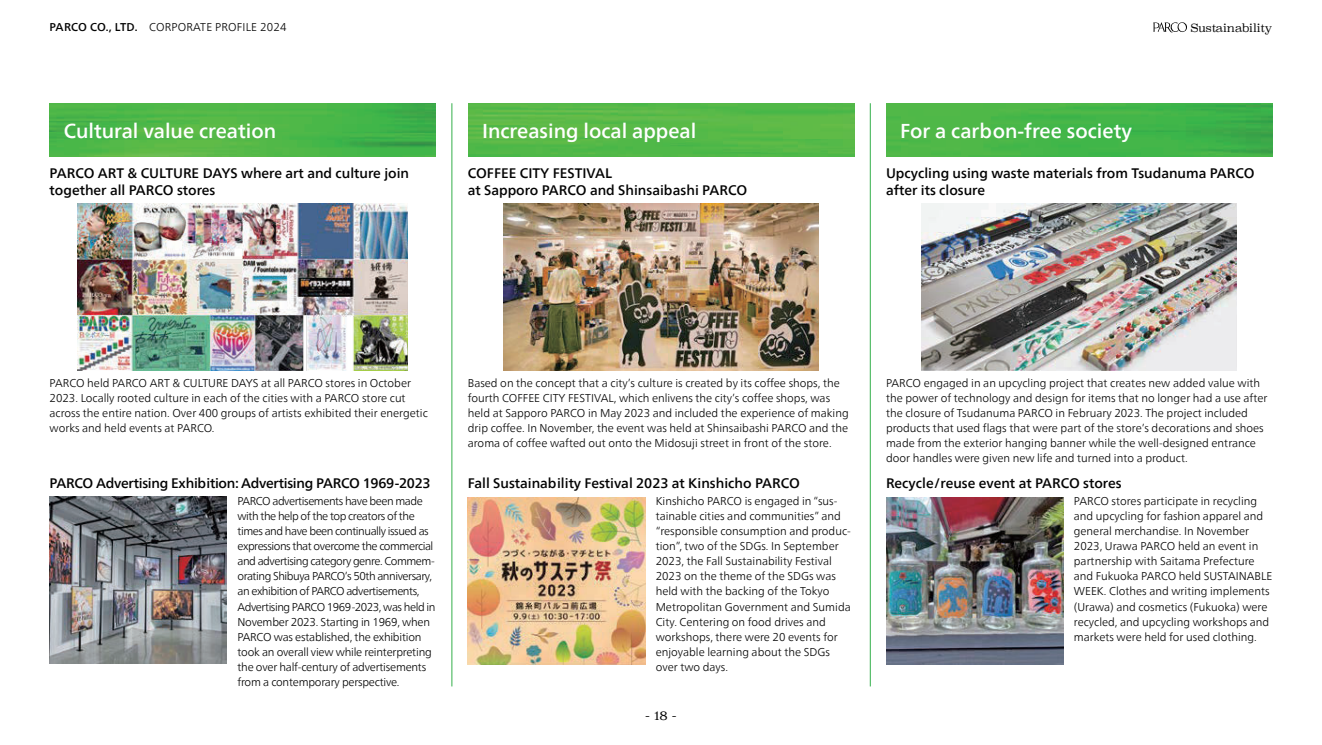
<style>
.page{position:relative;width:1322px;height:745px;background:#fff}
.page>*{position:absolute;margin:0;border:0;box-sizing:border-box;transform-origin:0 0}
.t1{font:500 20px "Neue Frutiger World";color:#fff}
.t2{font:500 13.75px/16.2px "Neue Frutiger World";color:#030303}
.t3{font:500 13.75px "Neue Frutiger World";letter-spacing:-.02em;color:#030303}
.t4{font:300 12.5px "Superclarendon";color:#030303}
.t5{font:300 11.25px/15px "Neue Frutiger World";color:#030303}
.t6{font:300 11.25px/15px "Neue Frutiger World";letter-spacing:-.04em;color:#030303}
.t7{font:300 11.25px "Superclarendon";letter-spacing:-.01em;color:#030303}
.s1{font-weight:500}
</style>
<div class="page">
<img style="left:50px;top:103px;width:386px;height:53px">
<img style="left:50px;top:496px;width:177px;height:166px">
<hr style="left:452px;top:103px;width:1px;height:583px;background:#33af4a">
<hr style="left:870px;top:103px;width:1px;height:583px;background:#33af4a">
<img style="left:78px;top:204px;width:329px;height:166px">
<img style="left:468px;top:103px;width:386px;height:53px">
<img style="left:503px;top:204px;width:316px;height:166px">
<img style="left:886px;top:103px;width:386px;height:53px">
<img style="left:921px;top:204px;width:316px;height:166px">
<img style="left:468px;top:497px;width:177px;height:166px">
<img style="left:886px;top:497px;width:177px;height:166px">
<svg style="left:1153px;top:22px;width:34px;height:11px"></svg>
<p class="t5" style="left:50px;top:19px;width:238px"><span class="s1">PARCO CO., LTD.</span> CORPORATE PROFILE 2024</p>
<h1 class="t1" style="left:64px;top:115px;width:214px">Cultural value creation</h1>
<h1 class="t1" style="left:482px;top:115px;width:216px">Increasing local appeal</h1>
<p class="t2" style="left:468px;top:165px;width:281px">COFFEE CITY FESTIVAL<br>at Sapporo PARCO and Shinsaibashi PARCO</p>
<p class="t2" style="left:50px;top:165px;width:361px">PARCO ART &amp; CULTURE DAYS where art and culture join together all PARCO stores</p>
<p class="t7" style="left:1190px;top:20px;width:83px">Sustainability</p>
<h1 class="t1" style="left:900px;top:115px;width:233px">For a carbon-free society</h1>
<p class="t2" style="left:886px;top:165px;width:370px">Upcycling using waste materials from Tsudanuma PARCO after its closure</p>
<p class="t5" style="left:50px;top:376px;width:380px">PARCO held PARCO ART &amp; CULTURE DAYS at all PARCO stores in October 2023. Locally rooted culture in each of the cities with a PARCO store cut across the entire nation. Over 400 groups of artists exhibited their energetic works and held events at PARCO.</p>
<p class="t3" style="left:50px;top:471px;width:382px">PARCO Advertising Exhibition: Advertising PARCO 1969-2023</p>
<p class="t6" style="left:237px;top:493px;width:199px">PARCO advertisements have been made with the help of the top creators of the times and have been continually issued as expressions that overcome the commercial and advertising category genre. Commem&shy;orating Shibuya PARCO’s 50th anniversary, an exhibition of PARCO advertisements, Advertising PARCO 1969-2023, was held in November 2023. Starting in 1969, when PARCO was established, the exhibition took an overall view while reinterpreting the over half-century of advertisements from a contemporary perspective.</p>
<p class="t5" style="left:468px;top:376px;width:382px">Based on the concept that a city’s culture is created by its coffee shops, the fourth COFFEE CITY FESTIVAL, which enlivens the city’s coffee shops, was held at Sapporo PARCO in May 2023 and included the experience of making drip coffee. In November, the event was held at Shinsaibashi PARCO and the aroma of coffee wafted out onto the Midosuji street in front of the store.</p>
<p class="t2" style="left:468px;top:474px;width:333px">Fall Sustainability Festival 2023 at Kinshicho PARCO</p>
<p class="t5" style="left:656px;top:493px;width:197px">Kinshicho PARCO is engaged in “sus&shy;tainable cities and communities” and “responsible consumption and produc&shy;tion”, two of the SDGs. In September 2023, the Fall Sustainability Festival 2023 on the theme of the SDGs was held with the backing of the Tokyo Metropolitan Government and Sumida City. Centering on food drives and workshops, there were 20 events for enjoyable learning about the SDGs over two days.</p>
<p class="t4" style="left:645px;top:706px;width:32px">- 18 -</p>
<p class="t5" style="left:886px;top:376px;width:383px">PARCO engaged in an upcycling project that creates new added value with the power of technology and design for items that no longer had a use after the closure of Tsudanuma PARCO in February 2023. The project included products that used flags that were part of the store’s decorations and shoes made from the exterior hanging banner while the well-designed entrance door handles were given new life and turned into a product.</p>
<p class="t2" style="left:886px;top:474px;width:237px">Recycle/reuse event at PARCO stores</p>
<p class="t5" style="left:1074px;top:493px;width:200px">PARCO stores participate in recycling and upcycling for fashion apparel and general merchandise. In November 2023, Urawa PARCO held an event in partnership with Saitama Prefecture and Fukuoka PARCO held SUSTAINABLE WEEK. Clothes and writing implements (Urawa) and cosmetics (Fukuoka) were recycled, and upcycling workshops and markets were held for used clothing.</p>
</div>
